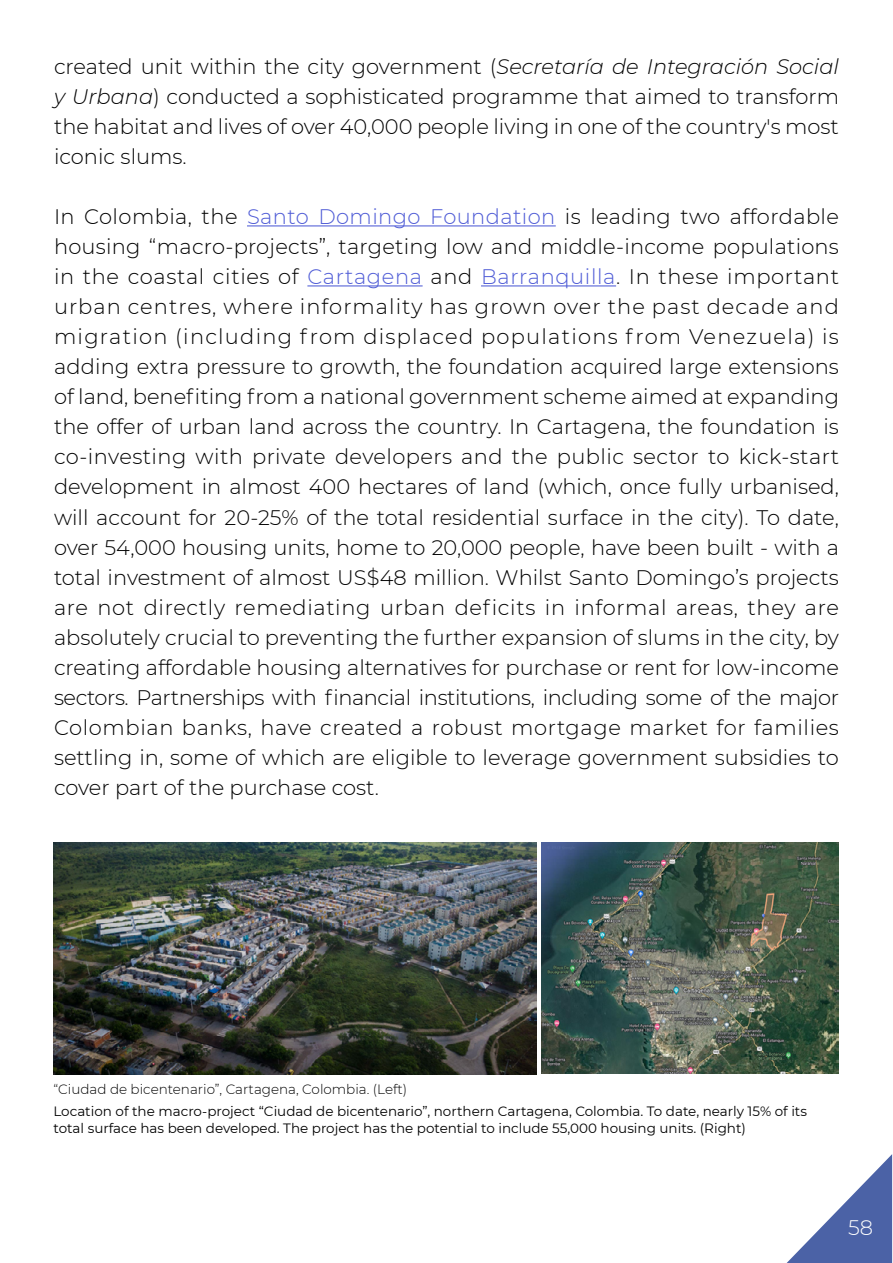
<style>
.page{position:relative;width:893px;height:1263px;background:#fff}
.page>*{position:absolute;margin:0;border:0;box-sizing:border-box;transform-origin:0 0}
.t1{font:300 21px/30px "Montserrat";color:#000;text-align:justify}
.t2{font:300 21px "Montserrat";color:#fff}
.t3{font:13.5px/16.2px "Montserrat";color:#000}
.t4{font:300 13.5px "Montserrat";color:#000}
.s1{font-style:italic}
.s2{color:#4f5cd6}
</style>
<div class="page">
<hr style="left:247px;top:225px;width:309px;height:1px;background:#4f5cd6">
<hr style="left:307px;top:285px;width:116px;height:1px;background:#4f5cd6">
<hr style="left:481px;top:285px;width:135px;height:1px;background:#4f5cd6">
<svg style="left:787px;top:1154px;width:105px;height:109px"></svg>
<img style="left:53px;top:842px;width:484px;height:232px">
<img style="left:542px;top:842px;width:296px;height:232px">
<p class="t1" style="left:54px;top:51px;width:786px">created unit within the city government (<span class="s1">Secretaría de Integración Social y Urbana</span>) conducted a sophisticated programme that aimed to transform the habitat and lives of over 40,000 people living in one of the country's most iconic slums.</p>
<p class="t1" style="left:54px;top:201px;width:786px">In Colombia, the <span class="s2">Santo Domingo Foundation</span> is leading two affordable housing “macro-projects”, targeting low and middle-income populations in the coastal cities of <span class="s2">Cartagena</span> and <span class="s2">Barranquilla</span>. In these important urban centres, where informality has grown over the past decade and migration (including from displaced populations from Venezuela) is adding extra pressure to growth, the foundation acquired large extensions of land, benefiting from a national government scheme aimed at expanding the offer of urban land across the country. In Cartagena, the foundation is co-investing with private developers and the public sector to kick-start development in almost 400 hectares of land (which, once fully urbanised, will account for 20-25% of the total residential surface in the city). To date, over 54,000 housing units, home to 20,000 people, have been built - with a total investment of almost US$48 million. Whilst Santo Domingo’s projects are not directly remediating urban deficits in informal areas, they are absolutely crucial to preventing the further expansion of slums in the city, by creating affordable housing alternatives for purchase or rent for low-income sectors. Partnerships with financial institutions, including some of the major Colombian banks, have created a robust mortgage market for families settling in, some of which are eligible to leverage government subsidies to cover part of the purchase cost.</p>
<p class="t4" style="left:53px;top:1080px;width:355px">“Ciudad de bicentenario”, Cartagena, Colombia. (Left)</p>
<p class="t3" style="left:53px;top:1103px;width:755px">Location of the macro-project “Ciudad de bicentenario”, northern Cartagena, Colombia. To date, nearly 15% of its total surface has been developed. The project has the potential to include 55,000 housing units. (Right)</p>
<p class="t2" style="left:848px;top:1213px;width:26px">58</p>
</div>
